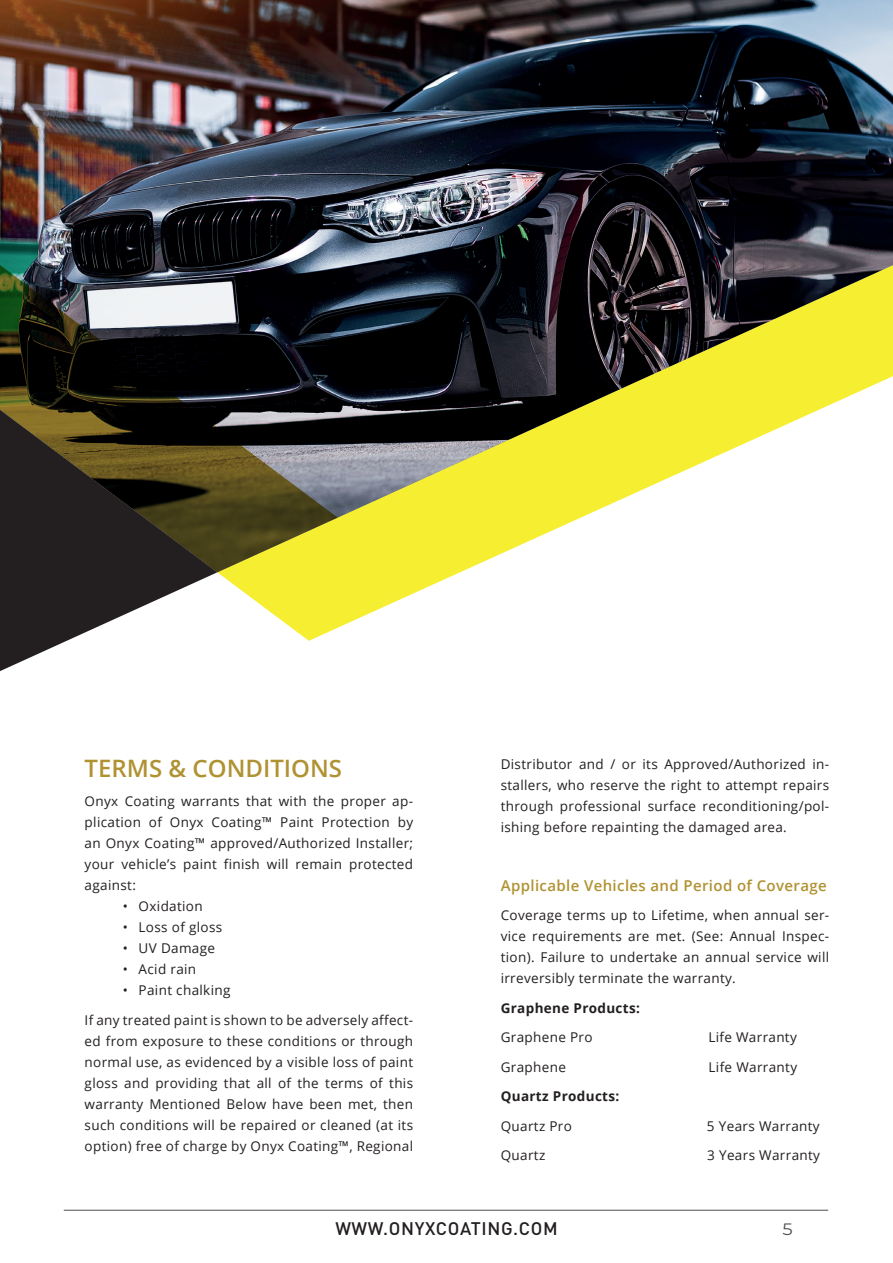
<style>
.page{position:relative;width:893px;height:1263px;background:#fff}
.page>*{position:absolute;margin:0;border:0;box-sizing:border-box;transform-origin:0 0}
.t1{font:600 24px "Open Sans";color:#b09232}
.t2{font:500 18px "DIN Pro";letter-spacing:.035em;color:#231f20}
.t3{font:16.5px "Montserrat";color:#4b4f51;scale:1.1 1}
.Paragraph{font:600 15px "Open Sans";letter-spacing:.025em;color:#b09232}
.Paragraph-2{font:13.5px/21px "Open Sans";letter-spacing:.025em;color:#231f20;text-align:justify}
.Paragraph-3{font:700 13.5px "Open Sans";letter-spacing:.025em;color:#231f20}
</style>
<div class="page">
<svg style="left:217px;top:572px;width:244px;height:69px"></svg>
<svg style="left:0;top:572px;width:217px;height:99px"></svg>
<img style="left:0;top:0;width:893px;height:572px">
<hr style="left:64px;top:1210px;width:764px;height:1px;background:#4b4f51">
<p class="t1" style="left:85px;top:752px;width:259px">TERMS &amp; CONDITIONS</p>
<p class="Paragraph-2" style="left:85px;top:791px;width:330px">Onyx Coating warrants that with the proper ap&shy;plication of Onyx Coating™ Paint Protection by an Onyx Coating™ approved/Authorized Installer; your vehicle’s paint finish will remain protected against:</p>
<p class="Paragraph-2" style="left:123px;top:896px;width:81px">• Oxidation</p>
<p class="Paragraph-2" style="left:123px;top:917px;width:101px">• Loss of gloss</p>
<p class="Paragraph-2" style="left:123px;top:938px;width:94px">• UV Damage</p>
<p class="Paragraph-2" style="left:123px;top:959px;width:75px">• Acid rain</p>
<p class="Paragraph-2" style="left:123px;top:980px;width:109px">• Paint chalking</p>
<p class="Paragraph-2" style="left:85px;top:1009px;width:330px">If any treated paint is shown to be adversely affect&shy;ed from exposure to these conditions or through normal use, as evidenced by a visible loss of paint gloss and providing that all of the terms of this warranty Mentioned Below have been met, then such conditions will be repaired or cleaned (at its option) free of charge by Onyx Coating™, Regional</p>
<p class="Paragraph-2" style="left:501px;top:753px;width:330px">Distributor and / or its Approved/Authorized in&shy;stallers, who reserve the right to attempt repairs through professional surface reconditioning/pol&shy;ishing before repainting the damaged area.</p>
<p class="Paragraph" style="left:501px;top:875px;width:328px">Applicable Vehicles and Period of Coverage</p>
<p class="Paragraph-2" style="left:501px;top:905px;width:330px">Coverage terms up to Lifetime, when annual ser&shy;vice requirements are met. (See: Annual Inspec&shy;tion). Failure to undertake an annual service will irreversibly terminate the warranty.</p>
<p class="Paragraph-3" style="left:501px;top:998px;width:141px">Graphene Products:</p>
<p class="Paragraph-2" style="left:501px;top:1027px;width:93px">Graphene Pro</p>
<p class="Paragraph-2" style="left:708px;top:1027px;width:90px">Life Warranty</p>
<p class="Paragraph-2" style="left:501px;top:1056px;width:67px">Graphene</p>
<p class="Paragraph-2" style="left:709px;top:1056px;width:90px">Life Warranty</p>
<p class="Paragraph-3" style="left:501px;top:1087px;width:120px">Quartz Products:</p>
<p class="Paragraph-2" style="left:501px;top:1115px;width:73px">Quartz Pro</p>
<p class="Paragraph-2" style="left:707px;top:1115px;width:114px">5 Years Warranty</p>
<p class="Paragraph-2" style="left:501px;top:1145px;width:46px">Quartz</p>
<p class="Paragraph-2" style="left:707px;top:1145px;width:114px">3 Years Warranty</p>
<h2 class="t2" style="left:335px;top:1216px;width:224px">WWW.ONYXCOATING.COM</h2>
<p class="t3" style="left:782px;top:1218px;width:11px">5</p>
</div>
